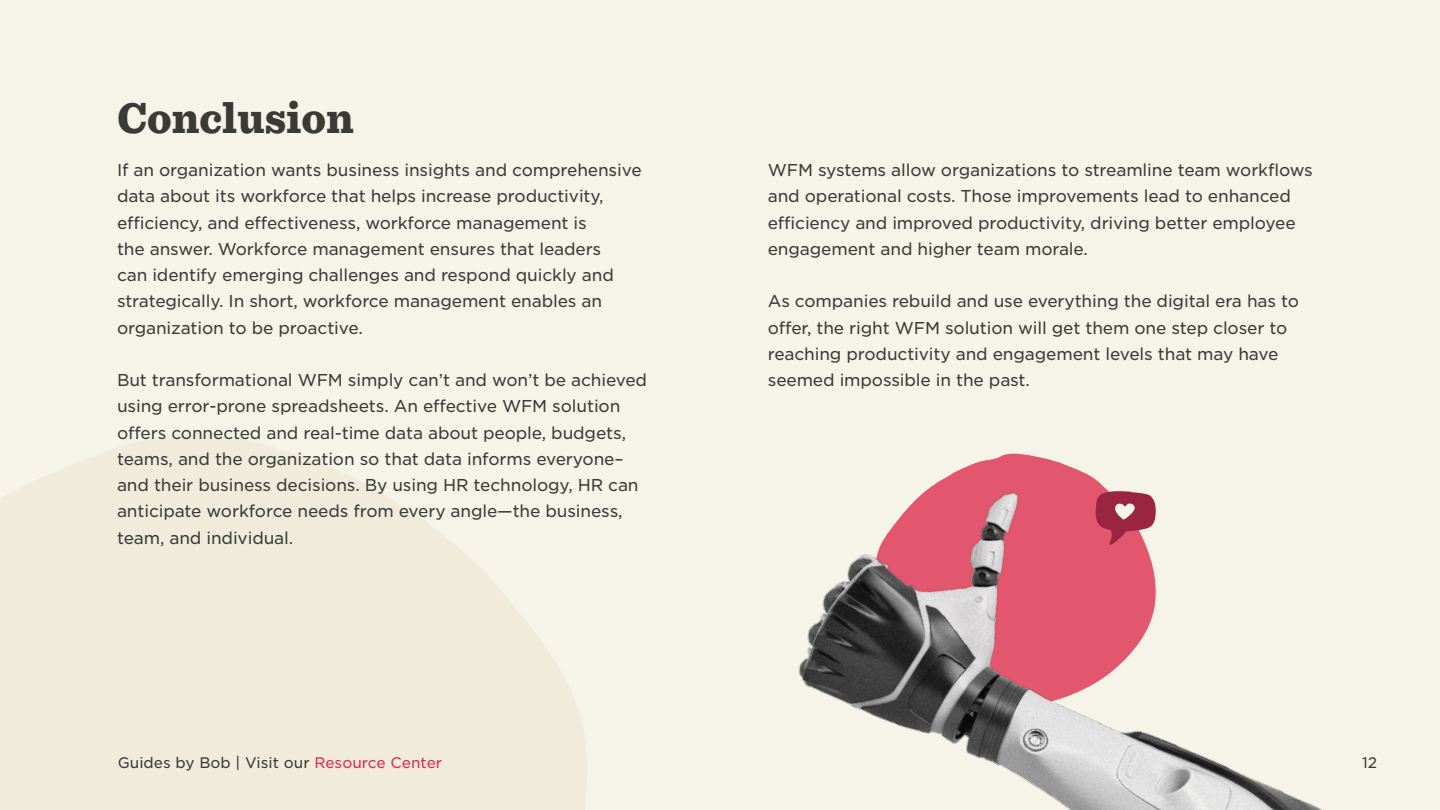
<style>
.page{position:relative;width:1440px;height:810px;background:#f6f3e8}
.page>*{position:absolute;margin:0;border:0;box-sizing:border-box;transform-origin:0 0}
.t1{font:900 45px "Sentinel";color:#3a3a37;scale:.95 1}
.t2{font:16.5px/26.2px "Gotham S Sm";letter-spacing:-.01em;color:#3a3a37}
.t3{font:14.7px "Gotham S Sm";color:#3a3a37}
.s1{color:#e32b52}
</style>
<div class="page">
<svg style="left:0;top:434px;width:587px;height:376px;fill:#f0ebdb"></svg>
<img style="left:798px;top:453px;width:524px;height:357px">
<svg style="left:1095px;top:491px;width:61px;height:54px"></svg>
<h1 class="t1" style="left:117px;top:90px;width:251px">Conclusion</h1>
<p class="t2" style="left:117px;top:156px;width:526px">If an organization wants business insights and comprehensive data about its workforce that helps increase productivity, efficiency, and effectiveness, workforce management is<br>the answer. Workforce management ensures that leaders<br>can identify emerging challenges and respond quickly and strategically. In short, workforce management enables an organization to be proactive.</p>
<p class="t2" style="left:117px;top:367px;width:532px">But transformational WFM simply can t’ and won t’ be achieved using error-prone spreadsheets. An effective WFM solution offers connected and real-time data about people, budgets, teams, and the organization so that data informs everyone– and their business decisions. By using HR technology, HR can anticipate workforce needs from every angle—the business, team, and individual.</p>
<p class="t3" style="left:118px;top:753px;width:326px">Guides by Bob | Visit our <span class="s1">Resource Center</span></p>
<p class="t2" style="left:768px;top:156px;width:547px">WFM systems allow organizations to streamline team workflows and operational costs. Those improvements lead to enhanced efficiency and improved productivity, driving better employee engagement and higher team morale.</p>
<p class="t2" style="left:768px;top:288px;width:533px">As companies rebuild and use everything the digital era has to offer, the right WFM solution will get them one step closer to reaching productivity and engagement levels that may have seemed impossible in the past.</p>
<p class="t3" style="left:1362px;top:753px;width:16px">12</p>
</div>
